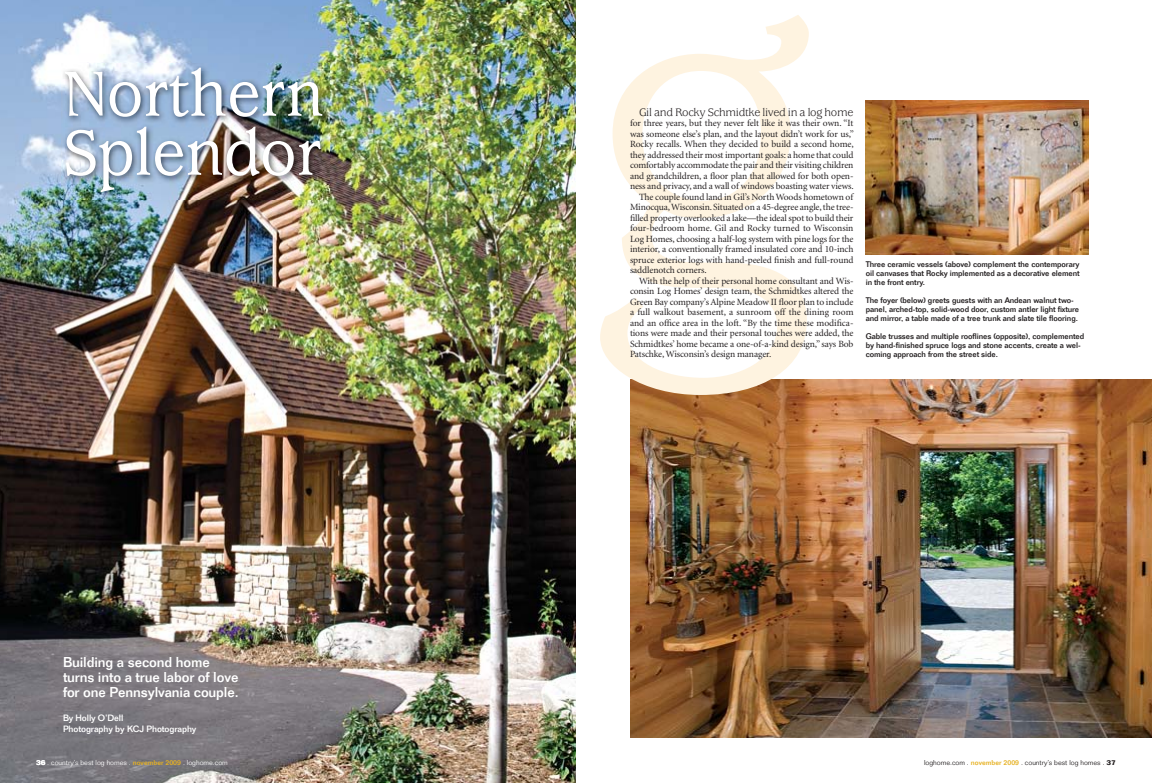
<style>
.page{position:relative;width:1152px;height:783px;background:#fff}
.page>*{position:absolute;margin:0;border:0;box-sizing:border-box;transform-origin:0 0}
.t1{font:464.9px "Usherwood Std";color:#fef3e0}
.t2{font:500 70px/59px "Usherwood Std";letter-spacing:-.01em;color:#fff;scale:.95 1}
.t3{font:500 14px/15px "Folio Std";letter-spacing:-.01em;color:#fff}
.t4{font:12px "Usherwood Std";letter-spacing:-.025em;color:#231f20}
.t5{font:9.5px "Minion";letter-spacing:-.01em;color:#231f20}
.t6{font:500 9px/11px "Folio Std";letter-spacing:-.01em;color:#fff}
.t7{font:500 8px/9px "Folio Std";letter-spacing:-.01em;color:#231f20}
.t8{font:300 7px "Folio Std";color:#fff}
.t9{font:300 7px "Folio Std";color:#231f20}
.s1{font-weight:700}
.s2{font-weight:500;color:#e6b122}
</style>
<div class="page">
<img style="left:630px;top:380px;width:522px;height:358px">
<img style="left:0;top:0;width:576px;height:783px">
<img style="left:61px;top:64px;width:268px;height:135px">
<img style="left:866px;top:100px;width:223px;height:155px">
<h2 class="t2" style="left:63px;top:70px;width:277px">Northern<br>Splendor</h2>
<h3 class="t3" style="left:63px;top:656px;width:177px">Building a second home turns into a true labor of love for one Pennsylvania couple.</h3>
<p class="t6" style="left:63px;top:713px;width:135px">By Holly O’Dell<br>Photography by KCJ Photography</p>
<h1 class="t1" style="left:587px;top:-61px;width:234px">g</h1>
<p class="t4" style="left:639px;top:107px;width:216px">Gil and Rocky Schmidtke lived in a log home</p>
<p class="t5" style="left:630px;top:119px;width:225px">for three years, but they never felt like it was their own. “It</p>
<p class="t5" style="left:630px;top:130px;width:226px">was someone else’s plan, and the layout didn’t work for us,”</p>
<p class="t5" style="left:630px;top:140px;width:225px">Rocky recalls. When they decided to build a second home,</p>
<p class="t5" style="left:630px;top:151px;width:225px">they addressed their most important goals: a home that could</p>
<p class="t5" style="left:630px;top:161px;width:225px">comfortably accommodate the pair and their visiting children</p>
<p class="t5" style="left:630px;top:172px;width:225px">and grandchildren, a floor plan that allowed for both open-</p>
<p class="t5" style="left:630px;top:182px;width:225px">ness and privacy, and a wall of windows boasting water views.</p>
<p class="t5" style="left:639px;top:193px;width:216px">The couple found land in Gil’s North Woods hometown of</p>
<p class="t5" style="left:630px;top:203px;width:225px">Minocqua, Wisconsin. Situated on a 45-degree angle, the tree-</p>
<p class="t5" style="left:630px;top:214px;width:225px">filled property overlooked a lake—the ideal spot to build their</p>
<p class="t5" style="left:630px;top:224px;width:225px">four-bedroom home. Gil and Rocky turned to Wisconsin</p>
<p class="t5" style="left:630px;top:235px;width:225px">Log Homes, choosing a half-log system with pine logs for the</p>
<p class="t5" style="left:630px;top:245px;width:225px">interior, a conventionally framed insulated core and 10-inch</p>
<p class="t5" style="left:630px;top:256px;width:225px">spruce exterior logs with hand-peeled finish and full-round</p>
<p class="t5" style="left:630px;top:266px;width:78px">saddlenotch corners.</p>
<p class="t5" style="left:639px;top:277px;width:216px">With the help of their personal home consultant and Wis-</p>
<p class="t5" style="left:630px;top:287px;width:225px">consin Log Homes’ design team, the Schmidtkes altered the</p>
<p class="t5" style="left:630px;top:298px;width:225px">Green Bay company’s Alpine Meadow II floor plan to include</p>
<p class="t5" style="left:630px;top:308px;width:225px">a full walkout basement, a sunroom off the dining room</p>
<p class="t5" style="left:630px;top:319px;width:225px">and an office area in the loft. “By the time these modifica-</p>
<p class="t5" style="left:630px;top:329px;width:225px">tions were made and their personal touches were added, the</p>
<p class="t5" style="left:630px;top:340px;width:225px">Schmidtkes’ home became a one-of-a-kind design,” says Bob</p>
<p class="t5" style="left:630px;top:350px;width:143px">Patschke, Wisconsin’s design manager.</p>
<p class="t7" style="left:866px;top:261px;width:215px;text-align:justify">Three ceramic vessels (above) complement the contemporary oil canvases that Rocky implemented as a decorative element in the front entry.</p>
<p class="t7" style="left:866px;top:297px;width:215px">The foyer (below) greets guests with an Andean walnut two&shy;panel, arched-top, solid-wood door, custom antler light fixture and mirror, a table made of a tree trunk and slate tile flooring.</p>
<p class="t7" style="left:866px;top:333px;width:220px">Gable trusses and multiple rooflines (opposite), complemented by hand-finished spruce logs and stone accents, create a wel&shy;coming approach from the street side.</p>
<p class="t8" style="left:36px;top:760px;width:193px"><span class="s1">36</span> . country’s best log homes . <span class="s2">november 2009</span> . loghome.com</p>
<p class="t9" style="left:924px;top:760px;width:193px">loghome.com . <span class="s2">november 2009</span> . country’s best log homes . <span class="s1">37</span></p>
</div>
